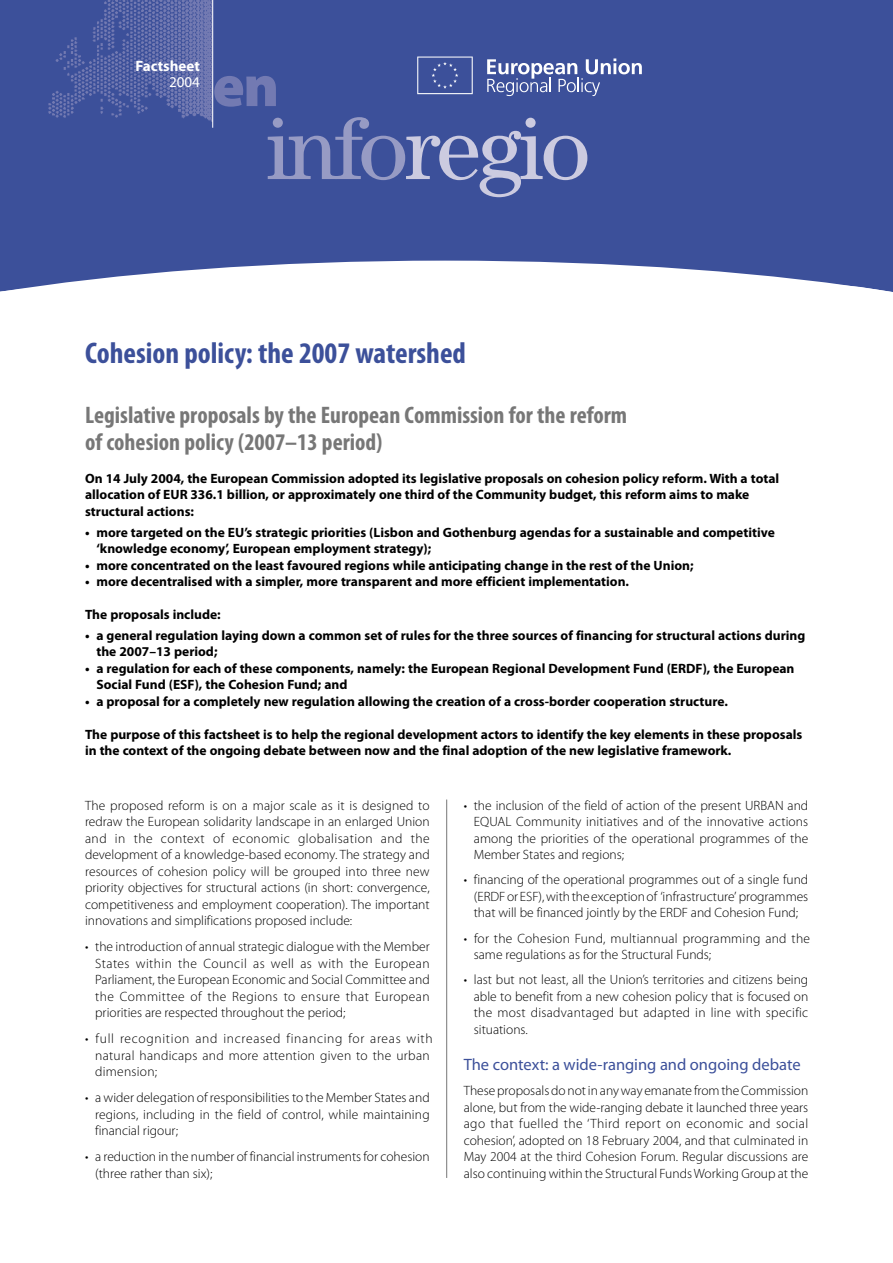
<style>
.page{position:relative;width:893px;height:1263px;background:#fff}
.page>*{position:absolute;margin:0;border:0;box-sizing:border-box;transform-origin:0 0}
.t1{font:90px "Century";letter-spacing:-.04em;color:#cccbe0}
.t2{font:900 60px "Myriad Pro";color:#737ab2}
.t3{font:700 condensed 30px "Myriad Pro";color:#3c509a}
.t4{font:700 condensed 24px/27px "Myriad Pro";color:#777}
.t5{font:16.5px "Myriad Pro";color:#3c509a}
.t6{font:700 15px "Myriad Pro";color:#fff}
.t7{font:15px "Myriad Pro";color:#fff}
.t8{font:300 13.5px/16.5px "Myriad Pro";color:#000;text-align:justify}
.t9{font:700 13.5px/16.5px "Myriad Pro";color:#000}
.t10{font:300 13.5px/16.5px "Myriad Pro";letter-spacing:.02em;color:#000}
.s1{color:#979bc4}
</style>
<div class="page">
<div style="left:0;top:0;width:892px;height:261px;background:#3c509a"></div>
<svg style="left:0;top:261px;width:892px;height:31px"></svg>
<img style="left:47px;top:0;width:165px;height:126px">
<hr style="left:212px;top:0;width:1px;height:128px;background:#fff">
<svg style="left:487px;top:58px;width:155px;height:38px;background:#6877b0"></svg>
<svg style="left:417px;top:57px;width:55px;height:37px;background:#4d5fa2"></svg>
<hr style="left:446px;top:800px;width:1px;height:378px;background:#777">
<p class="t6" style="left:135px;top:61px;width:66px">Factsheet</p>
<p class="t7" style="left:169px;top:76px;width:32px">2004</p>
<h2 class="t2" style="left:212px;top:63px;width:68px">en</h2>
<h1 class="t1" style="left:266px;top:117px;width:326px"><span class="s1">info</span>regio</h1>
<h3 class="t3" style="left:85px;top:341px;width:382px">Cohesion policy: the 2007 watershed</h3>
<h3 class="t4" style="left:85px;top:404px;width:543px">Legislative proposals by the European Commission for the reform of cohesion policy (2007–13 period)</h3>
<p class="t9" style="left:85px;top:471px;width:695px">On 14 July 2004, the European Commission adopted its legislative proposals on cohesion policy reform. With a total allocation of EUR 336.1 billion, or approximately one third of the Community budget, this reform aims to make structural actions:</p>
<p class="t9" style="left:96px;top:525px;width:680px;text-indent:-11px">• more targeted on the EU’s strategic priorities (Lisbon and Gothenburg agendas for a sustainable and competitive ‘knowledge economy’, European employment strategy);</p>
<p class="t9" style="left:85px;top:558px;width:610px">• more concentrated on the least favoured regions while anticipating change in the rest of the Union;</p>
<p class="t9" style="left:85px;top:575px;width:545px">• more decentralised with a simpler, more transparent and more efficient implementation.</p>
<p class="t9" style="left:85px;top:608px;width:137px">The proposals include:</p>
<p class="t9" style="left:96px;top:628px;width:710px;text-indent:-11px">• a general regulation laying down a common set of rules for the three sources of financing for structural actions during the 2007–13 period;</p>
<p class="t9" style="left:96px;top:661px;width:699px;text-indent:-11px">• a regulation for each of these components, namely: the European Regional Development Fund (ERDF), the European<br>Social Fund (ESF), the Cohesion Fund; and</p>
<p class="t9" style="left:85px;top:694px;width:644px">• a proposal for a completely new regulation allowing the creation of a cross-border cooperation structure.</p>
<p class="t9" style="left:85px;top:727px;width:718px">The purpose of this factsheet is to help the regional development actors to identify the key elements in these proposals in the context of the ongoing debate between now and the final adoption of the new legislative framework.</p>
<p class="t8" style="left:85px;top:798px;width:346px">The proposed reform is on a major scale as it is designed to redraw the European solidarity landscape in an enlarged Union and in the context of economic globalisation and the development of a knowledge-based economy. The strategy and resources of cohesion policy will be grouped into three new priority objectives for structural actions (in short: convergence, competitiveness and employment cooperation). The important innovations and simplifications proposed include:</p>
<p class="t8" style="left:95px;top:940px;width:336px;text-indent:-10px">• the introduction of annual strategic dialogue with the Member States within the Council as well as with the European Parliament, the European Economic and Social Committee and the Committee of the Regions to ensure that European priorities are respected throughout the period;</p>
<p class="t10" style="left:95px;top:1032px;width:339px;text-indent:-10px">• full recognition and increased financing for areas with natural handicaps and more attention given to the urban dimension;</p>
<p class="t8" style="left:95px;top:1091px;width:336px;text-indent:-10px">• a wider delegation of responsibilities to the Member States and regions, including in the field of control, while maintaining financial rigour;</p>
<p class="t8" style="left:95px;top:1150px;width:336px;text-indent:-10px">• a reduction in the number of financial instruments for cohesion (three rather than six);</p>
<p class="t8" style="left:474px;top:798px;width:336px;text-indent:-10px">• the inclusion of the field of action of the present URBAN and EQUAL Community initiatives and of the innovative actions among the priorities of the operational programmes of the Member States and regions;</p>
<p class="t8" style="left:474px;top:873px;width:336px;text-indent:-10px">• financing of the operational programmes out of a single fund (ERDF or ESF), with the exception of ‘infrastructure’ programmes that will be financed jointly by the ERDF and Cohesion Fund;</p>
<p class="t8" style="left:474px;top:931px;width:338px;text-indent:-10px">• for the Cohesion Fund, multiannual programming and the same regulations as for the Structural Funds;</p>
<p class="t8" style="left:474px;top:973px;width:336px;text-indent:-10px">• last but not least, all the Union’s territories and citizens being able to benefit from a new cohesion policy that is focused on the most disadvantaged but adapted in line with specific situations.</p>
<p class="t5" style="left:463px;top:1059px;width:338px">The context: a wide-ranging and ongoing debate</p>
<p class="t8" style="left:463px;top:1084px;width:346px">These proposals do not in any way emanate from the Commission alone, but from the wide-ranging debate it launched three years ago that fuelled the ‘Third report on economic and social cohesion’, adopted on 18 February 2004, and that culminated in May 2004 at the third Cohesion Forum. Regular discussions are also continuing within the Structural Funds Working Group at the</p>
</div>
